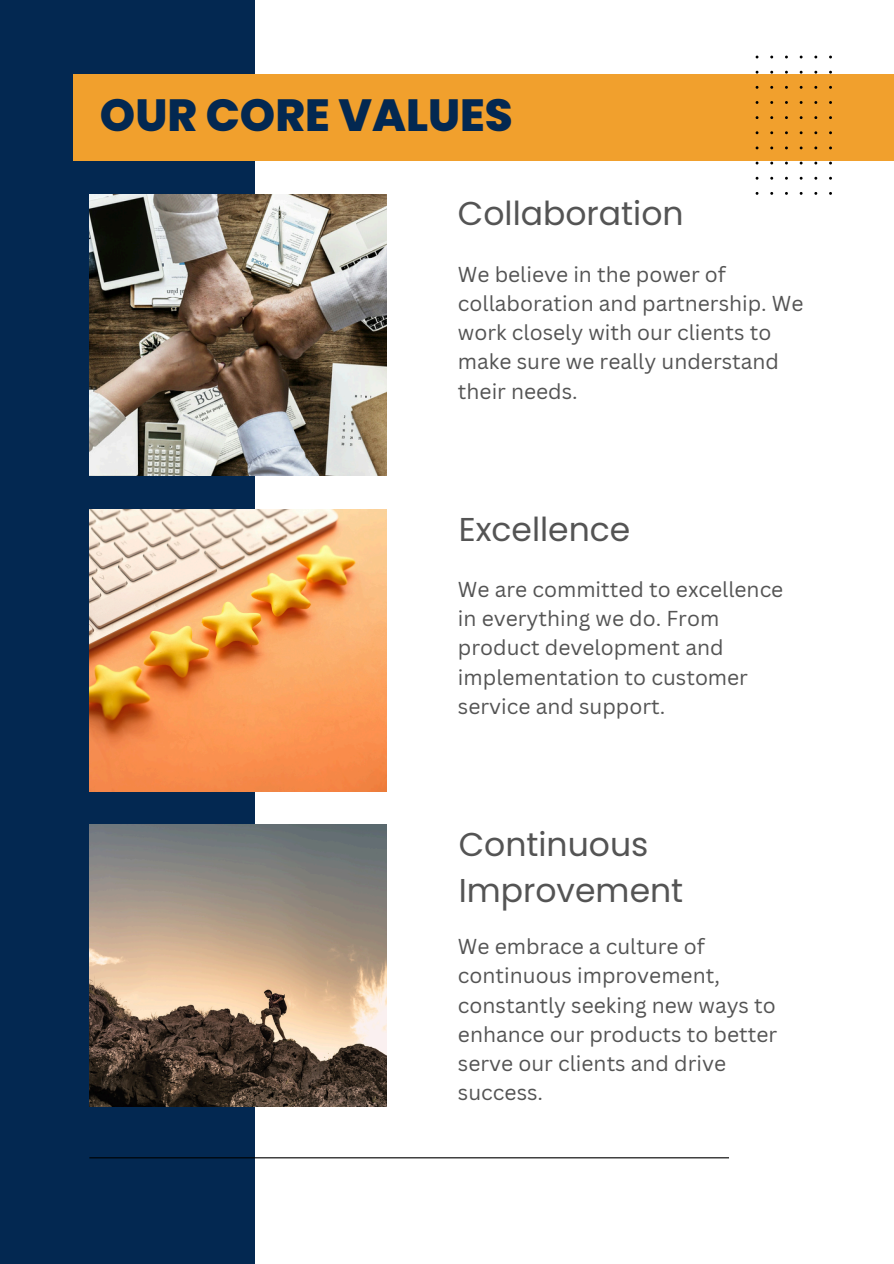
<style>
.page{position:relative;width:894px;height:1264px;background:#fff}
.page>*{position:absolute;margin:0;border:0;box-sizing:border-box;transform-origin:0 0}
.t1{font:800 45px "Poppins";color:#032851}
.t2{font:33px/46.2px "Poppins";color:#545454}
.t3{font:21px/29.2px "Canva Sans";color:#545454}
</style>
<div class="page">
<div style="left:0;top:0;width:255px;height:1263px;background:#032851"></div>
<img style="left:89px;top:194px;width:297px;height:282px">
<img style="left:89px;top:510px;width:297px;height:281px">
<img style="left:89px;top:824px;width:297px;height:282px">
<div style="left:73px;top:74px;width:820px;height:87px;background:#f1a02d"></div>
<hr style="left:89px;top:1157px;width:639px;height:1px;background:#000">
<svg style="left:755px;top:56px;width:76px;height:139px"></svg>
<p class="t1" style="left:100px;top:84px;width:414px">OUR CORE VALUES</p>
<h2 class="t2" style="left:458px;top:191px;width:227px">Collaboration</h2>
<h1 class="t3" style="left:458px;top:259px;width:347px">We believe in the power of collaboration and partnership. We work closely with our clients to make sure we really understand their needs.</h1>
<p class="t2" style="left:458px;top:506px;width:173px">Excellence</p>
<h2 class="t3" style="left:458px;top:574px;width:327px">We are committed to excellence in everything we do. From product development and implementation to customer service and support.</h2>
<h2 class="t2" style="left:458px;top:821px;width:226px">Continuous<br>Improvement</h2>
<p class="t3" style="left:458px;top:931px;width:320px">We embrace a culture of continuous improvement, constantly seeking new ways to enhance our products to better serve our clients and drive success.</p>
</div>
